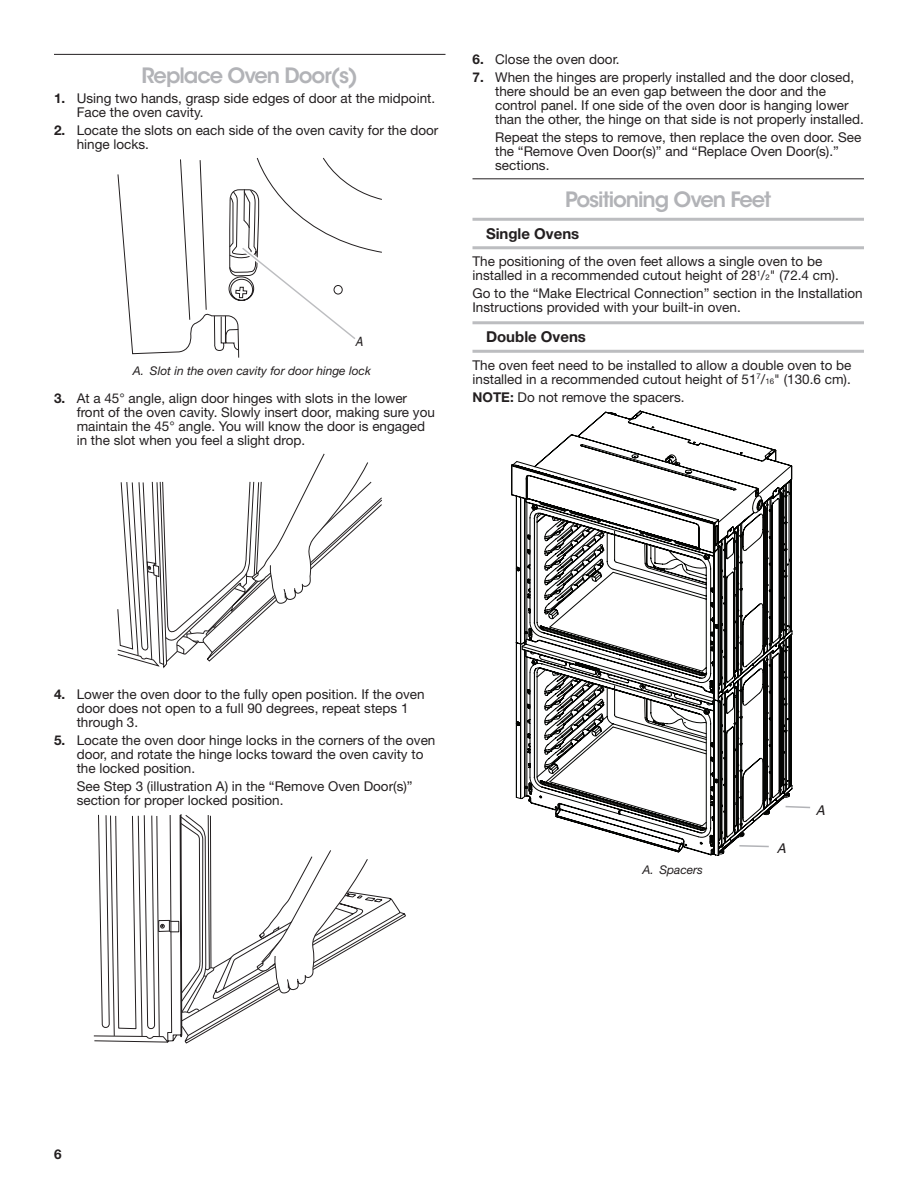
<style>
.page{position:relative;width:918px;height:1188px;background:#fff}
.page>*{position:absolute;margin:0;border:0;box-sizing:border-box;transform-origin:0 0}
.Heading_2{font:600 21px "ITC Avant Garde Std";letter-spacing:-.05em;color:#b2b3b7}
.Heading_3_Rules{font:700 15px "Helvetica Neue";color:#231f20}
.Body{font:13.5px/13.8px "Helvetica Neue LT Std";color:#231f20}
.Body_Indent{font:13.5px/13.8px "Helvetica Neue LT Std";color:#231f20}
.t1{font:italic 13.5px "Helvetica";color:#231f20}
.t2{font:700 13.5px "Helvetica Neue";color:#231f20}
.t3{font:italic 12.9px "Helvetica";color:#231f20;scale:.9 1}
.t4{font:italic 12px "Helvetica Neue LT Std";color:#231f20}
.s1{font-weight:700}
.s2{font-size:7.8px}
.s3{font-family:"Helvetica Neue";font-weight:700}
</style>
<div class="page">
<hr style="left:54px;top:54px;width:392px;height:1px;background:#231f20">
<hr style="left:472px;top:178px;width:392px;height:1px;background:#231f20">
<hr style="left:472px;top:218px;width:392px;height:3px;background:#bcbdc0">
<hr style="left:472px;top:246px;width:392px;height:3px;background:#bcbdc0">
<hr style="left:472px;top:321px;width:392px;height:3px;background:#bcbdc0">
<hr style="left:472px;top:350px;width:392px;height:3px;background:#bcbdc0">
<svg style="left:118px;top:158px;width:264px;height:200px"></svg>
<svg style="left:118px;top:454px;width:264px;height:214px"></svg>
<svg style="left:94px;top:814px;width:312px;height:230px"></svg>
<svg style="left:792px;top:806px;width:18px;height:3px"></svg>
<svg style="left:512px;top:422px;width:93px;height:410px"></svg>
<svg style="left:605px;top:411px;width:187px;height:443px"></svg>
<h2 class="Heading_2" style="left:141px;top:62px;width:218px">Replace Oven Door(s)</h2>
<p class="Body" style="left:77px;top:91px;width:360px;text-indent:-23px"><span class="s1">1.</span> Using two hands, grasp side edges of door at the midpoint.<br>Face the oven cavity.</p>
<p class="Body" style="left:77px;top:123px;width:363px;text-indent:-23px"><span class="s1">2.</span> Locate the slots on each side of the oven cavity for the door hinge locks.</p>
<p class="t3" style="left:355px;top:334px;width:10px">A</p>
<p class="t4" style="left:133px;top:363px;width:239px">A. Slot in the oven cavity for door hinge lock</p>
<p class="Body" style="left:77px;top:391px;width:360px;text-indent:-23px"><span class="s1">3.</span> At a 45° angle, align door hinges with slots in the lower front of the oven cavity. Slowly insert door, making sure you maintain the 45° angle. You will know the door is engaged in the slot when you feel a slight drop.</p>
<p class="Body" style="left:472px;top:52px;width:149px"><span class="s1">6.</span> Close the oven door.</p>
<p class="Body" style="left:495px;top:70px;width:370px;text-indent:-23px"><span class="s1">7.</span> When the hinges are properly installed and the door closed, there should be an even gap between the door and the control panel. If one side of the oven door is hanging lower than the other, the hinge on that side is not properly installed.</p>
<p class="Body_Indent" style="left:495px;top:130px;width:368px">Repeat the steps to remove, then replace the oven door. See the “Remove Oven Door(s)” and “Replace Oven Door(s).” sections.</p>
<h2 class="Heading_2" style="left:565px;top:186px;width:208px">Positioning Oven Feet</h2>
<h3 class="Heading_3_Rules" style="left:486px;top:224px;width:95px">Single Ovens</h3>
<p class="Body" style="left:472px;top:254px;width:368px">The positioning of the oven feet allows a single oven to be installed in a recommended cutout height of 28<sup>1</sup>/<span class="s2">2</span>" (72.4 cm).</p>
<p class="Body" style="left:472px;top:287px;width:392px">Go to the “Make Electrical Connection” section in the Installation<br>Instructions provided with your built-in oven.</p>
<h3 class="Heading_3_Rules" style="left:486px;top:328px;width:102px">Double Ovens</h3>
<p class="Body" style="left:472px;top:358px;width:381px">The oven feet need to be installed to allow a double oven to be installed in a recommended cutout height of 51<sup>7</sup>/<span class="s2">16</span>" (130.6 cm).</p>
<p class="Body" style="left:472px;top:390px;width:214px"><span class="s3">NOTE:</span> Do not remove the spacers.</p>
<p class="Body" style="left:77px;top:687px;width:350px;text-indent:-23px"><span class="s1">4.</span> Lower the oven door to the fully open position. If the oven door does not open to a full 90 degrees, repeat steps 1 through 3.</p>
<p class="Body" style="left:77px;top:733px;width:360px;text-indent:-23px"><span class="s1">5.</span> Locate the oven door hinge locks in the corners of the oven door, and rotate the hinge locks toward the oven cavity to the locked position.</p>
<p class="Body_Indent" style="left:77px;top:779px;width:338px">See Step 3 (illustration A) in the “Remove Oven Door(s)” section for proper locked position.</p>
<p class="t4" style="left:642px;top:862px;width:62px">A. Spacers</p>
<p class="t1" style="left:777px;top:840px;width:11px">A</p>
<p class="t1" style="left:816px;top:802px;width:11px">A</p>
<p class="t2" style="left:54px;top:1146px;width:9px">6</p>
</div>
